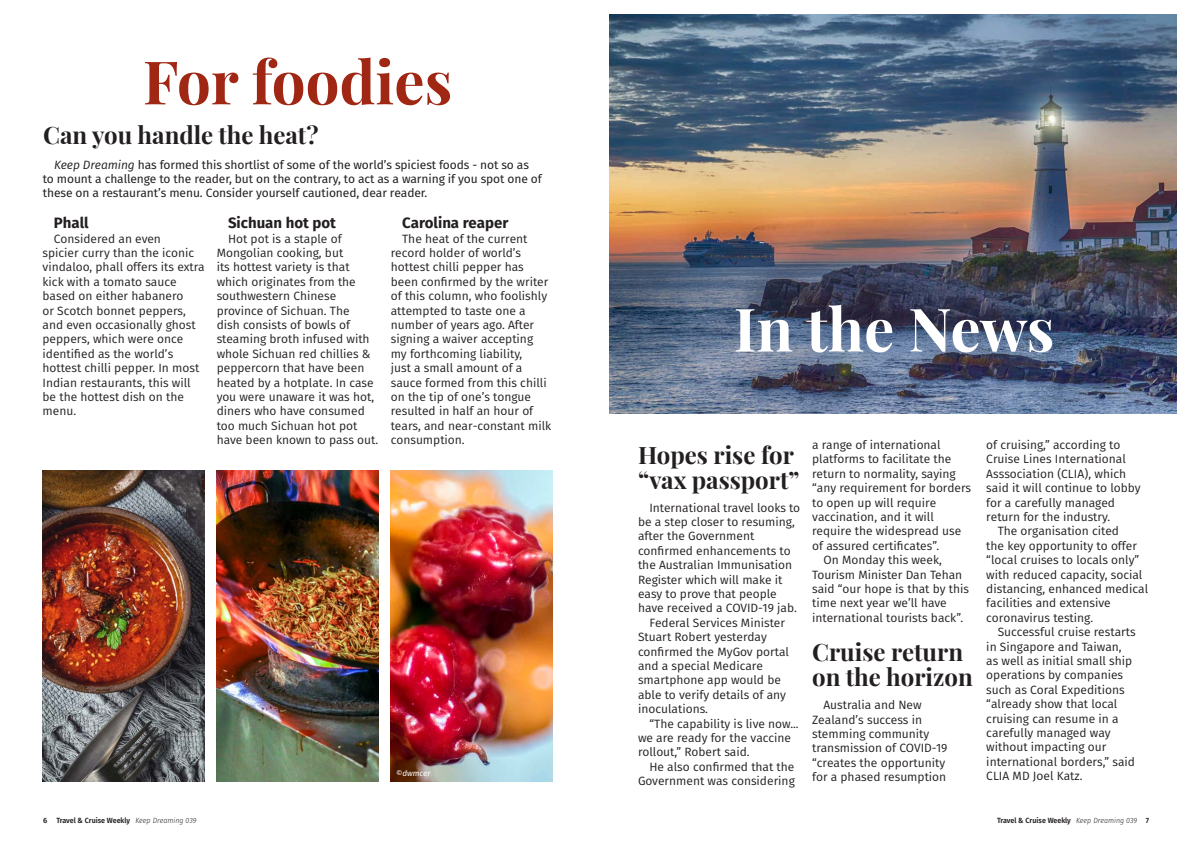
<style>
.page{position:relative;width:1191px;height:842px;background:#fff}
.page>*{position:absolute;margin:0;border:0;box-sizing:border-box;transform-origin:0 0}
.TCW_title{font:700 60px "Playfair Display";color:#a02714}
.TCW_title-2{font:700 60px "Playfair Display";letter-spacing:-.005em;color:#fff}
.TCW_mini_head{font:700 24px/25px "Playfair Display";color:#231f20}
.TCW_body_with_indent{font:700 15px "Fira Sans";color:#231f20}
.TCW_body_with_indent-2{font:12px/14.4px "Fira Sans";color:#231f20}
.TCW_body_with_indent-3{font:12px/14.4px "Fira Sans";letter-spacing:-.01em;color:#231f20}
.TCW_body_with_indent-4{font:italic 8px "Fira Sans";letter-spacing:-.01em;color:#fff}
.t1{font:600 7.5px "Fira Sans";color:#231f20}
.t2{font:600 7.5px "Fira Sans";color:#231f20;scale:.95 1}
.s1{font-style:italic}
.s2{font-style:inherit}
.s3{font-weight:300;font-style:italic}
</style>
<div class="page">
<img style="left:43px;top:471px;width:162px;height:310px">
<img style="left:217px;top:471px;width:162px;height:310px">
<img style="left:391px;top:471px;width:162px;height:310px">
<img style="left:609px;top:14px;width:567px;height:399px">
<p class="TCW_title" style="left:143px;top:35px;width:311px">For foodies</p>
<p class="TCW_mini_head" style="left:43px;top:120px;width:277px">Can you handle the heat?</p>
<p class="TCW_body_with_indent-3" style="left:43px;top:157px;width:500px;text-indent:11px"><span class="s1">Keep Dreaming</span> has formed this shortlist of some of the world’s spiciest foods - not so as to mount a challenge to the reader, but on the contrary, to act as a warning if you spot one of these on a restaurant’s menu. Consider yourself cautioned, dear reader.</p>
<p class="TCW_body_with_indent" style="left:54px;top:210px;width:36px">Phall</p>
<p class="TCW_body_with_indent-2" style="left:43px;top:231px;width:164px;text-indent:11px">Considered an even<br>spicier curry than the iconic vindaloo, phall offers its extra kick with a tomato sauce based on either habanero<br>or Scotch bonnet peppers, and even occasionally ghost peppers, which were once identified as the world’s hottest chilli pepper. In most<br>Indian restaurants, this will be the hottest dish on the menu.</p>
<p class="TCW_body_with_indent" style="left:228px;top:210px;width:109px">Sichuan hot pot</p>
<p class="TCW_body_with_indent-2" style="left:217px;top:231px;width:163px;text-indent:11px">Hot pot is a staple of<br>Mongolian cooking, but<br>its hottest variety is that which originates from the southwestern Chinese province of Sichuan. The<br>dish consists of bowls of steaming broth infused with whole Sichuan red chillies &amp; peppercorn that have been heated by a hotplate. In case you were unaware it was hot, diners who have consumed too much Sichuan hot pot have been known to pass out.</p>
<p class="TCW_body_with_indent" style="left:402px;top:210px;width:108px">Carolina reaper</p>
<p class="TCW_body_with_indent-2" style="left:391px;top:231px;width:162px;text-indent:11px">The heat of the current record holder of world’s hottest chilli pepper has been confirmed by the writer of this column, who foolishly attempted to taste one a number of years ago. After signing a waiver accepting my forthcoming liability,<br>just a small amount of a sauce formed from this chilli on the tip of one’s tongue resulted in half an hour of tears, and near-constant milk consumption.</p>
<p class="TCW_body_with_indent-4" style="left:396px;top:767px;width:36px"><span class="s2">©</span>dwmcer</p>
<p class="TCW_title-2" style="left:734px;top:282px;width:322px">In the News</p>
<p class="TCW_mini_head" style="left:638px;top:440px;width:163px">Hopes rise for “vax passport”</p>
<p class="TCW_body_with_indent-2" style="left:638px;top:500px;width:164px;text-indent:11px">International travel looks to be a step closer to resuming, after the Government confirmed enhancements to the Australian Immunisation<br>Register which will make it easy to prove that people have received a COVID-19 jab.</p>
<p class="TCW_body_with_indent-2" style="left:638px;top:615px;width:153px;text-indent:11px">Federal Services Minister<br>Stuart Robert yesterday confirmed the MyGov portal and a special Medicare smartphone app would be able to verify details of any inoculations.</p>
<p class="TCW_body_with_indent-2" style="left:638px;top:716px;width:162px;text-indent:11px">“The capability is live now... we are ready for the vaccine rollout,” Robert said.</p>
<p class="TCW_body_with_indent-2" style="left:638px;top:759px;width:158px;text-align:right">He also confirmed that the<br>Government was considering</p>
<p class="TCW_body_with_indent-2" style="left:812px;top:437px;width:161px">a range of international platforms to facilitate the return to normality, saying “any requirement for borders to open up will require vaccination, and it will require the widespread use of assured certificates”.</p>
<p class="TCW_body_with_indent-2" style="left:812px;top:552px;width:158px;text-indent:11px">On Monday this week,<br>Tourism Minister Dan Tehan said “our hope is that by this time next year we’ll have international tourists back”.</p>
<p class="TCW_mini_head" style="left:812px;top:638px;width:162px">Cruise return on the horizon</p>
<p class="TCW_body_with_indent-2" style="left:812px;top:697px;width:137px;text-indent:11px">Australia and New<br>Zealand’s success in stemming community transmission of COVID-19 “creates the opportunity for a phased resumption</p>
<p class="TCW_body_with_indent-2" style="left:986px;top:437px;width:156px">of cruising,” according to<br>Cruise Lines International<br>Asssociation (CLIA), which said it will continue to lobby for a carefully managed return for the industry.</p>
<p class="TCW_body_with_indent-2" style="left:986px;top:524px;width:163px;text-indent:11px">The organisation cited<br>the key opportunity to offer “local cruises to locals only” with reduced capacity, social distancing, enhanced medical facilities and extensive coronavirus testing.</p>
<p class="TCW_body_with_indent-2" style="left:986px;top:624px;width:151px;text-indent:11px">Successful cruise restarts in Singapore and Taiwan, as well as initial small ship operations by companies such as Coral Expeditions “already show that local cruising can resume in a carefully managed way without impacting our international borders,” said<br>CLIA MD Joel Katz.</p>
<p class="t1" style="left:43px;top:814px;width:155px">6 Travel &amp; Cruise Weekly <span class="s3">Keep Dreaming 039</span></p>
<p class="t2" style="left:997px;top:814px;width:162px">Travel &amp; Cruise Weekly <span class="s3">Keep Dreaming 039</span> 7</p>
</div>
